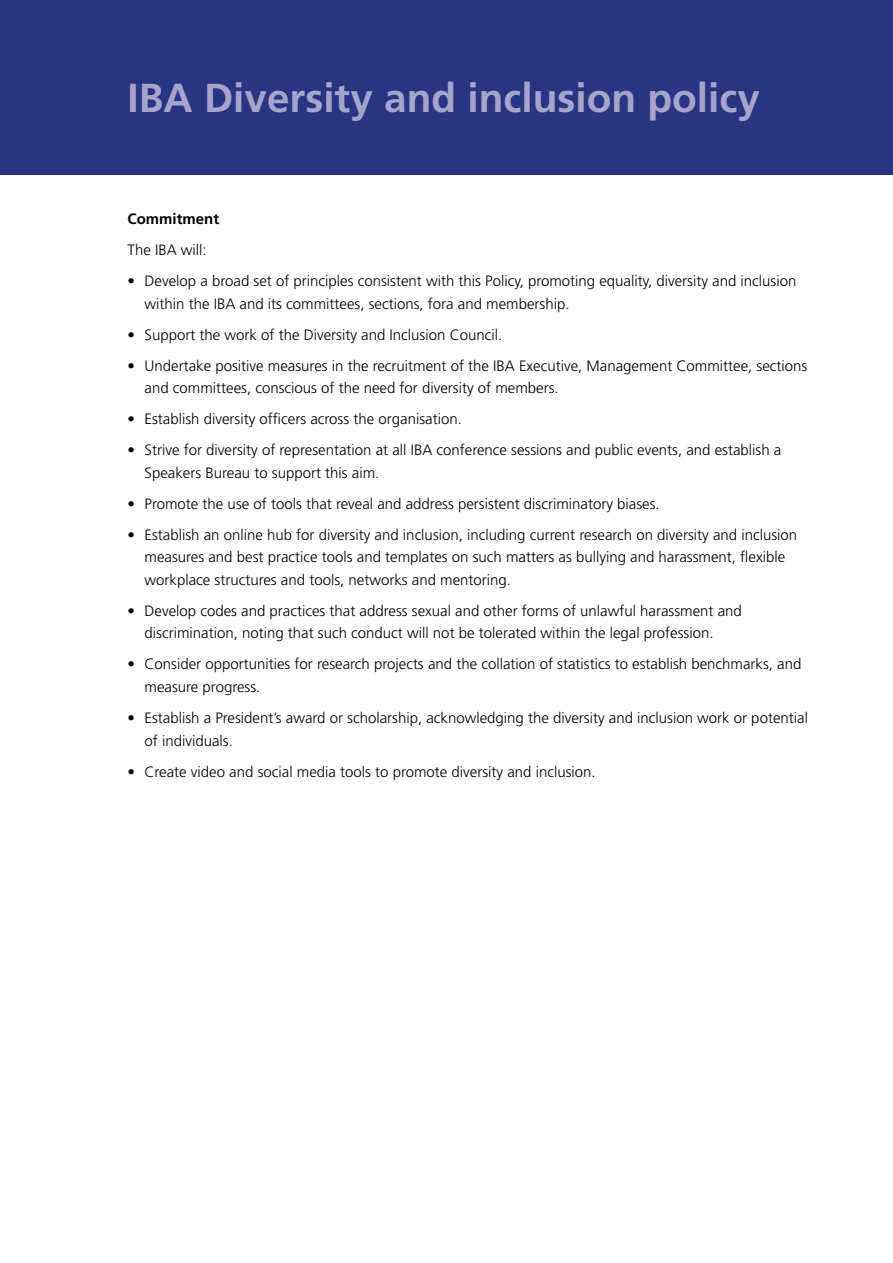
<style>
.page{position:relative;width:893px;height:1263px;background:#fff}
.page>*{position:absolute;margin:0;border:0;box-sizing:border-box;transform-origin:0 0}
.t1{font:700 40.5px "Frutiger";color:#a7a3cc}
.t2{font:300 15px/22.5px "Frutiger";color:#000}
.t3{font:700 15px "Frutiger";color:#000}
</style>
<div class="page">
<div style="left:0;top:0;width:893px;height:174px;background:#283583"></div>
<h1 class="t1" style="left:128px;top:74px;width:634px">IBA Diversity and inclusion policy</h1>
<p class="t3" style="left:128px;top:210px;width:93px">Commitment</p>
<p class="t2" style="left:128px;top:239px;width:81px">The IBA will:</p>
<p class="t2" style="left:145px;top:270px;width:653px;text-indent:-17px">• Develop a broad set of principles consistent with this Policy, promoting equality, diversity and inclusion within the IBA and its committees, sections, fora and membership.</p>
<p class="t2" style="left:128px;top:323px;width:376px">• Support the work of the Diversity and Inclusion Council.</p>
<p class="t2" style="left:145px;top:354px;width:664px;text-indent:-17px">• Undertake positive measures in the recruitment of the IBA Executive, Management Committee, sections and committees, conscious of the need for diversity of members.</p>
<p class="t2" style="left:128px;top:408px;width:336px">• Establish diversity officers across the organisation.</p>
<p class="t2" style="left:145px;top:439px;width:638px;text-indent:-17px">• Strive for diversity of representation at all IBA conference sessions and public events, and establish a<br>Speakers Bureau to support this aim.</p>
<p class="t2" style="left:128px;top:492px;width:534px">• Promote the use of tools that reveal and address persistent discriminatory biases.</p>
<p class="t2" style="left:145px;top:523px;width:654px;text-indent:-17px">• Establish an online hub for diversity and inclusion, including current research on diversity and inclusion measures and best practice tools and templates on such matters as bullying and harassment, flexible workplace structures and tools, networks and mentoring.</p>
<p class="t2" style="left:145px;top:599px;width:599px;text-indent:-17px">• Develop codes and practices that address sexual and other forms of unlawful harassment and discrimination, noting that such conduct will not be tolerated within the legal profession.</p>
<p class="t2" style="left:145px;top:653px;width:658px;text-indent:-17px">• Consider opportunities for research projects and the collation of statistics to establish benchmarks, and measure progress.</p>
<p class="t2" style="left:145px;top:706px;width:665px;text-indent:-17px">• Establish a President’s award or scholarship, acknowledging the diversity and inclusion work or potential of individuals.</p>
<p class="t2" style="left:128px;top:760px;width:470px">• Create video and social media tools to promote diversity and inclusion.</p>
</div>
